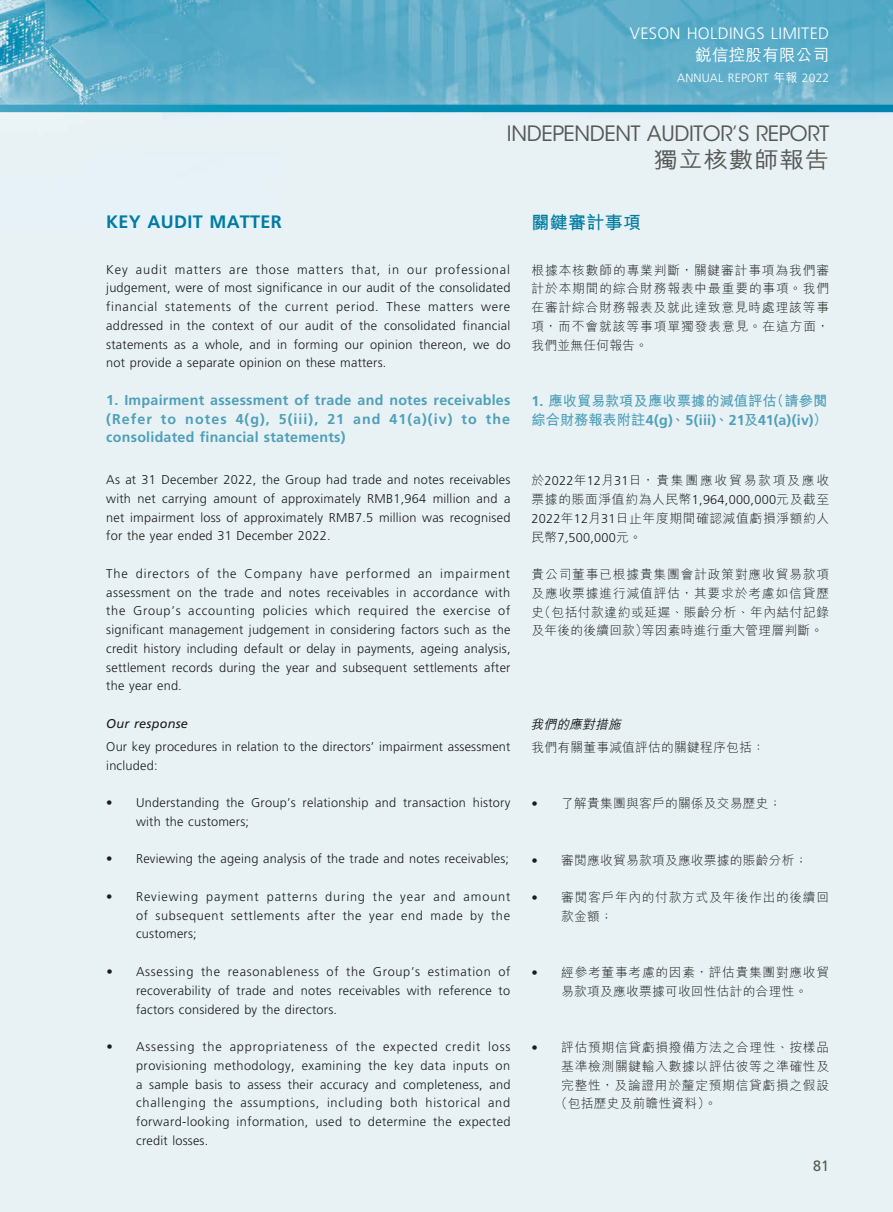
<style>
.page{position:relative;width:893px;height:1212px;background:#fff}
.page>*{position:absolute;margin:0;border:0;box-sizing:border-box;transform-origin:0 0}
.t1{font:500 22.5px "M Hei HK";letter-spacing:.015em;color:#575756;scale:1.1 1}
.t2{font:21px "ITC Avant Garde Std";letter-spacing:-.02em;color:#575756}
.t3{font:700 18px "Frutiger LT Std";letter-spacing:.015em;color:#007ca2}
.t4{font:700 18px "M Hei HK";letter-spacing:.015em;color:#007ca2}
.t5{font:300 16.5px "Frutiger LT Std";letter-spacing:.015em;color:#fff}
.t6{font:500 16.5px "M Hei HK";letter-spacing:.015em;color:#fff}
.t7{font:15px "Frutiger LT Std";color:#575756;scale:.95 1}
.t8{font:700 14.25px/18.8px "Frutiger LT Std";letter-spacing:.015em;color:#4f9fba;text-align:justify}
.t9{font:700 14.25px "M Hei HK";color:#4f9fba}
.t10{font:300 12.75px/18.8px "Frutiger LT Std";letter-spacing:.015em;color:#1c1c1b;text-align:justify}
.t11{font:300 12.75px/18.8px "M Hei HK";letter-spacing:.05em;color:#1c1c1b;text-align:justify}
.t12{font:300 12.75px "M Hei HK";letter-spacing:.015em;color:#1c1c1b}
.t13{font:italic 12.75px "Frutiger LT Std";letter-spacing:.015em;color:#1c1c1b}
.t14{font:italic 500 12.75px "M Hei HK";color:#1c1c1b}
.t15{font:300 12px "Frutiger LT Std";letter-spacing:.015em;color:#fff}
.s1{font-family:"M Hei HK";font-weight:500}
.s2{font-family:"Frutiger LT Std"}
.s3{font-family:"M Hei HK"}
</style>
<div class="page">
<svg style="left:0;top:0;width:893px;height:116px;background:#5faec9"></svg>
<p class="t5" style="left:630px;top:24px;width:201px">VESON HOLDINGS LIMITED</p>
<p class="t15" style="left:677px;top:71px;width:154px">ANNUAL REPORT <span class="s1">年報</span> 2022</p>
<p class="t6" style="left:695px;top:43px;width:135px">銳信控股有限公司</p>
<h2 class="t2" style="left:507px;top:121px;width:324px">INDEPENDENT AUDITOR’S REPORT</h2>
<h1 class="t1" style="left:653px;top:144px;width:161px">獨立核數師報告</h1>
<h3 class="t3" style="left:106px;top:211px;width:177px">KEY AUDIT MATTER</h3>
<p class="t10" style="left:106px;top:260px;width:406px">Key audit matters are those matters that, in our professional judgement, were of most significance in our audit of the consolidated financial statements of the current period. These matters were addressed in the context of our audit of the consolidated financial statements as a whole, and in forming our opinion thereon, we do not provide a separate opinion on these matters.</p>
<p class="t8" style="left:106px;top:391px;width:406px">1. Impairment assessment of trade and notes receivables (Refer to notes 4(g), 5(iii), 21 and 41(a)(iv) to the consolidated financial statements)</p>
<p class="t10" style="left:106px;top:470px;width:406px">As at 31 December 2022, the Group had trade and notes receivables with net carrying amount of approximately RMB1,964 million and a net impairment loss of approximately RMB7.5 million was recognised for the year ended 31 December 2022.</p>
<p class="t10" style="left:106px;top:564px;width:406px">The directors of the Company have performed an impairment assessment on the trade and notes receivables in accordance with the Group’s accounting policies which required the exercise of significant management judgement in considering factors such as the credit history including default or delay in payments, ageing analysis, settlement records during the year and subsequent settlements after the year end.</p>
<p class="t13" style="left:106px;top:716px;width:83px">Our response</p>
<p class="t10" style="left:106px;top:737px;width:406px">Our key procedures in relation to the directors’ impairment assessment included:</p>
<p class="t10" style="left:136px;top:794px;width:376px;text-indent:-30px">• Understanding the Group’s relationship and transaction history with the customers;</p>
<p class="t10" style="left:106px;top:850px;width:404px">• Reviewing the ageing analysis of the trade and notes receivables;</p>
<p class="t10" style="left:136px;top:887px;width:376px;text-indent:-30px">• Reviewing payment patterns during the year and amount of subsequent settlements after the year end made by the customers;</p>
<p class="t10" style="left:136px;top:962px;width:376px;text-indent:-30px">• Assessing the reasonableness of the Group’s estimation of recoverability of trade and notes receivables with reference to factors considered by the directors.</p>
<p class="t10" style="left:136px;top:1037px;width:376px;text-indent:-30px">• Assessing the appropriateness of the expected credit loss provisioning methodology, examining the key data inputs on a sample basis to assess their accuracy and completeness, and challenging the assumptions, including both historical and forward-looking information, used to determine the expected credit losses.</p>
<h3 class="t4" style="left:531px;top:209px;width:111px">關鍵審計事項</h3>
<p class="t11" style="left:531px;top:260px;width:299px">根據本核數師的專業判斷，關鍵審計事項為我們審計於本期間的綜合財務報表中最重要的事項。我們在審計綜合財務報表及就此達致意見時處理該等事項，而不會就該等事項單獨發表意見。在這方面，我們並無任何報告。</p>
<p class="t9" style="left:531px;top:390px;width:297px"><span class="s2">1.</span> 應收貿易款項及應收票據的減值評估（請參閱</p>
<p class="t8" style="left:531px;top:410px;width:297px"><span class="s3">綜合財務報表附註</span>4(g)<span class="s3">、</span>5(iii)<span class="s3">、</span>21<span class="s3">及</span>41(a)(iv)<span class="s3">）</span></p>
<p class="t11" style="left:531px;top:471px;width:299px">於<span class="s2">2022</span>年<span class="s2">12</span>月<span class="s2">31</span>日，貴集團應收貿易款項及應收票據的賬面淨值約為人民幣<span class="s2">1,964,000,000</span>元及截至<span class="s2">2022</span>年<span class="s2">12</span>月<span class="s2">31</span>日止年度期間確認減值虧損淨額約人</p>
<p class="t10" style="left:531px;top:528px;width:112px"><span class="s3">民幣</span>7,500,000<span class="s3">元。</span></p>
<p class="t11" style="left:531px;top:564px;width:299px">貴公司董事已根據貴集團會計政策對應收貿易款項及應收票據進行減值評估，其要求於考慮如信貸歷史（包括付款違約或延遲、賬齡分析、年內結付記錄及年後的後續回款）等因素時進行重大管理層判斷。</p>
<p class="t14" style="left:530px;top:715px;width:96px">我們的應對措施</p>
<p class="t12" style="left:531px;top:738px;width:235px">我們有關董事減值評估的關鍵程序包括：</p>
<p class="t12" style="left:531px;top:795px;width:251px"><span class="s2">•</span> 了解貴集團與客戶的關係及交易歷史；</p>
<p class="t12" style="left:531px;top:851px;width:277px"><span class="s2">•</span> 審閱應收貿易款項及應收票據的賬齡分析；</p>
<p class="t11" style="left:561px;top:887px;width:269px;text-indent:-30px"><span class="s2">•</span> 審閱客戶年內的付款方式及年後作出的後續回款金額；</p>
<p class="t11" style="left:561px;top:962px;width:269px;text-indent:-30px"><span class="s2">•</span> 經參考董事考慮的因素，評估貴集團對應收貿易款項及應收票據可收回性估計的合理性。</p>
<p class="t11" style="left:531px;top:1037px;width:299px"><span class="s2">•</span> 評估預期信貸虧損撥備方法之合理性、按樣品</p>
<p class="t11" style="left:561px;top:1056px;width:269px">基準檢測關鍵輸入數據以評估彼等之準確性及</p>
<p class="t11" style="left:561px;top:1075px;width:269px">完整性，及論證用於釐定預期信貸虧損之假設</p>
<p class="t12" style="left:555px;top:1095px;width:163px">（包括歷史及前瞻性資料）。</p>
<p class="t7" style="left:813px;top:1157px;width:18px">81</p>
</div>
